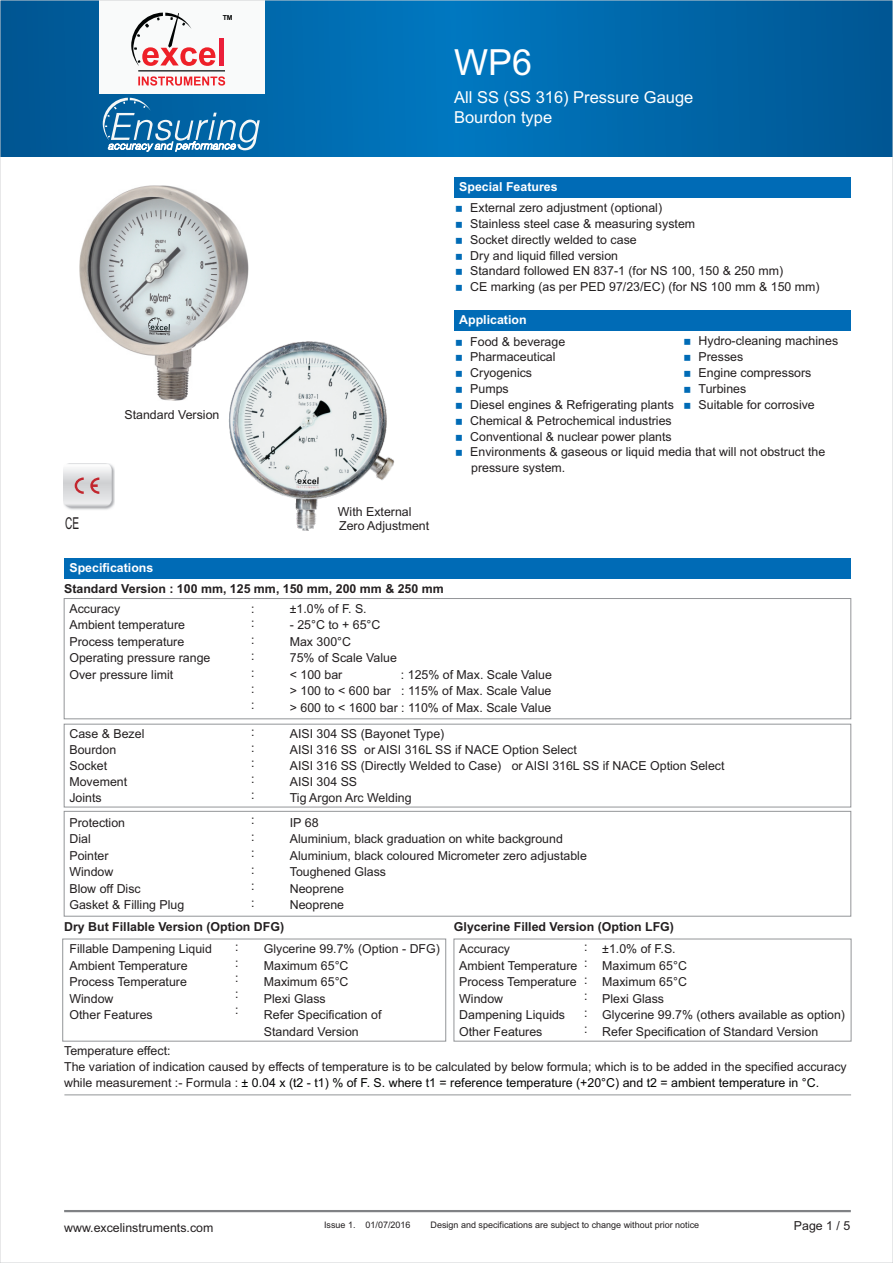
<style>
.page{position:relative;width:893px;height:1263px;background:#fff}
.page>*{position:absolute;margin:0;border:0;box-sizing:border-box;transform-origin:0 0}
.t1{font:36px "Arial";color:#fff}
.t2{font:16.5px/20.5px "Arial";color:#fff}
.t3{font:16.35px "Arial";color:#231f20;scale:.62 1}
.t4{font:12.3px/16.5px "Arial";color:#231f20}
.t5{font:700 12.3px "Arial";color:#231f20}
.t6{font:700 12.3px "Arial";color:#fff}
.t7{font:9px "Arial";color:#231f20}
.t8{font:700 6.9px "Arial";color:#010303}
.s1{color:#040504}
</style>
<div class="page">
<div style="left:454px;top:178px;width:397px;height:20px;background:#006bb6"></div>
<div style="left:454px;top:310px;width:397px;height:20px;background:#006bb6"></div>
<div style="left:64px;top:558px;width:787px;height:20px;background:#006bb6"></div>
<img style="left:64px;top:463px;width:51px;height:47px">
<svg style="left:75px;top:477px;width:9px;height:17px"></svg>
<svg style="left:90px;top:477px;width:9px;height:17px"></svg>
<div style="left:64px;top:598px;width:787px;height:121px;border:1px solid #939598"></div>
<div style="left:64px;top:724px;width:787px;height:83px;border:1px solid #939598"></div>
<div style="left:454px;top:939px;width:397px;height:102px;border:1px solid #939598"></div>
<hr style="left:64px;top:1094px;width:787px;height:1px;background:#939598">
<hr style="left:64px;top:1210px;width:787px;height:2px;background:#808285">
<svg style="left:2px;top:2px;width:889px;height:154px;background:#0067a9"></svg>
<div style="left:99px;top:0;width:165px;height:93px;background:#f9fafa"></div>
<div style="left:219px;top:38px;width:5px;height:27px;background:#eb1f3a"></div>
<svg style="left:131px;top:13px;width:84px;height:53px"></svg>
<hr style="left:138px;top:70px;width:87px;height:1px;background:#040808">
<svg style="left:138px;top:76px;width:87px;height:10px"></svg>
<svg style="left:103px;top:98px;width:157px;height:57px;background:#3180b3"></svg>
<div style="left:64px;top:811px;width:787px;height:105px;border:1px solid #939598"></div>
<div style="left:62px;top:939px;width:384px;height:102px;border:1px solid #939598"></div>
<img style="left:80px;top:185px;width:168px;height:216px">
<svg style="left:148px;top:317px;width:22px;height:18px"></svg>
<img style="left:223px;top:335px;width:172px;height:196px">
<p class="t8" style="left:223px;top:15px;width:11px">TM</p>
<h3 class="t3" style="left:65px;top:517px;width:24px">CE</h3>
<p class="t4" style="left:124px;top:407px;width:96px">Standard Version</p>
<p class="t6" style="left:69px;top:563px;width:85px">Specifications</p>
<p class="t4" style="left:338px;top:506px;width:93px;line-height:14px">With External<br>Zero Adjustment</p>
<h1 class="t1" style="left:454px;top:49px;width:80px">WP6</h1>
<h2 class="t2" style="left:454px;top:88px;width:241px">All SS (SS 316) Pressure Gauge<br>Bourdon type</h2>
<p class="t6" style="left:459px;top:182px;width:100px">Special Features</p>
<p class="t4" style="left:470px;top:201px;width:351px;line-height:15.8px">External zero adjustment (optional)<br>Stainless steel case &amp; measuring system<br>Socket directly welded to case<br>Dry and liquid filled version<br>Standard followed EN 837-1 (for NS 100, 150 &amp; 250 mm)<br>CE marking (as per PED 97/23/EC) (for NS 100 mm &amp; 150 mm)</p>
<p class="t6" style="left:459px;top:315px;width:69px">Application</p>
<p class="t4" style="left:470px;top:335px;width:96px;line-height:15.8px">Food &amp; beverage<br>Pharmaceutical<br>Cryogenics<br>Pumps</p>
<p class="t4" style="left:470px;top:398px;width:205px;line-height:15.8px">Diesel engines &amp; Refrigerating plants<br>Chemical &amp; Petrochemical industries<br>Conventional &amp; nuclear power plants</p>
<p class="t4" style="left:699px;top:334px;width:141px;line-height:15.8px">Hydro-cleaning machines<br>Presses<br>Engine compressors<br>Turbines</p>
<p class="t4" style="left:699px;top:397px;width:118px">Suitable for corrosive</p>
<p class="t4" style="left:470px;top:445px;width:356px;line-height:15.8px">Environments &amp; gaseous or liquid media that will not obstruct the pressure system.</p>
<p class="t5" style="left:64px;top:584px;width:381px">Standard Version : 100 mm, 125 mm, 150 mm, 200 mm &amp; 250 mm</p>
<p class="t4" style="left:69px;top:601px;width:143px">Accuracy<br>Ambient temperature<br>Process temperature<br>Operating pressure range<br>Over pressure limit</p>
<p class="t4" style="left:290px;top:601px;width:78px">±1.0% of F. S.</p>
<p class="t4" style="left:251px;top:602px;width:5px;line-height:14.2px">: :</p>
<p class="t4" style="left:251px;top:632px;width:5px;text-align:justify">: : : : :</p>
<p class="t4" style="left:290px;top:618px;width:109px">- 25°C to + 65°C<br>Max 300°C<br>75% of Scale Value &lt; 100 bar</p>
<p class="t4" style="left:290px;top:667px;width:264px;text-align:justify;text-indent:111px">: 125% of Max. Scale Value &gt; 100 to &lt; 600 bar : 115% of Max. Scale Value &gt; 600 to &lt; 1600 bar : 110% of Max. Scale Value</p>
<p class="t4" style="left:69px;top:727px;width:76px;line-height:15.8px">Case &amp; Bezel<br>Bourdon<br>Socket<br>Movement<br>Joints</p>
<p class="t4" style="left:290px;top:727px;width:436px;line-height:15.8px">AISI 304 SS Bayonet Type)<br>AISI 316 SS or AISI 316L SS if NACE Option Select<br>AISI 316 SS (Directly Welded to Case) or AISI 316L SS if NACE Option Select AISI 304 SS<br>Tig Argon Arc Welding</p>
<p class="t4" style="left:361px;top:727px;width:6px">(</p>
<p class="t4" style="left:251px;top:725px;width:5px;line-height:15.8px;text-align:justify">: : : : :</p>
<p class="t4" style="left:69px;top:815px;width:116px">Protection<br>Dial<br>Pointer<br>Window<br>Blow off Disc<br>Gasket &amp; Filling Plug</p>
<p class="t4" style="left:290px;top:815px;width:299px">IP 68<br>Aluminium, black graduation on white background<br>Aluminium, black coloured Micrometer zero adjustable<br>Toughened Glass<br>Neoprene<br>Neoprene</p>
<p class="t4" style="left:251px;top:813px;width:5px;text-align:justify">: : : : : :</p>
<p class="t5" style="left:64px;top:922px;width:222px">Dry But Fillable Version (Option DFG)</p>
<p class="t5" style="left:454px;top:922px;width:222px">Glycerine Filled Version (Option LFG)</p>
<p class="t4" style="left:70px;top:942px;width:144px">Fillable Dampening Liquid<br>Ambient Temperature<br>Process Temperature<br>Window<br>Other Features</p>
<p class="t4" style="left:235px;top:940px;width:5px;line-height:15.8px;text-align:justify">: : : : :</p>
<p class="t4" style="left:264px;top:942px;width:178px">Glycerine 99.7% (Option - DFG)<br>Maximum 65°C<br>Maximum 65°C<br>Plexi Glass<br>Refer Specification of<br>Standard Version</p>
<p class="t4" style="left:584px;top:939px;width:5px;text-align:justify">: : : : : :</p>
<p class="t4" style="left:459px;top:942px;width:120px">Accuracy<br>Ambient Temperature<br>Process Temperature<br>Window<br>Dampening Liquids<br>Other Features</p>
<p class="t4" style="left:602px;top:942px;width:244px">±1.0% of F.S.<br>Maximum 65°C<br>Maximum 65°C<br>Plexi Glass<br>Glycerine 99.7% (others available as option)<br>Refer Specification of Standard Version</p>
<p class="t4" style="left:64px;top:1044px;width:784px;line-height:15.8px">Temperature effect:<br>The variation of indication caused by effects of temperature is to be calculated by below formula; which is to be added in the specified accuracy while measurement :- Formula : <span class="s1">± 0.04 x (t2 - t1) % of F. S. where t1 = reference temperature (+20°C) and t2 = ambient temperature in °C.</span></p>
<p class="t4" style="left:64px;top:1221px;width:151px">www.excelinstruments.com</p>
<p class="t7" style="left:324px;top:1221px;width:88px">Issue 1. 01/07/2016</p>
<p class="t7" style="left:431px;top:1221px;width:270px">Design and specifications are subject to change without prior notice</p>
<p class="t4" style="left:794px;top:1218px;width:58px">Page 1 / 5</p>
</div>
